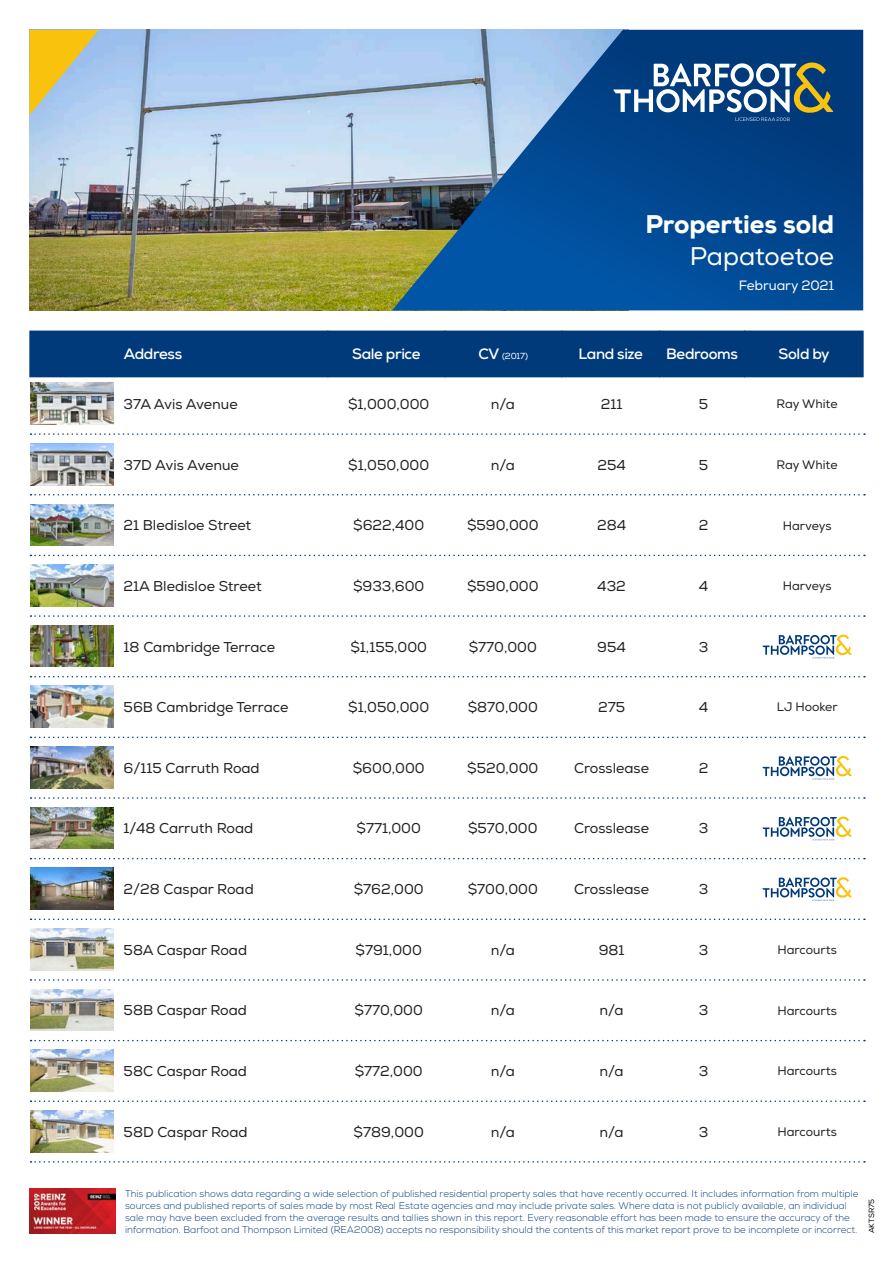
<style>
.page{position:relative;width:893px;height:1263px;background:#fff}
.page>*{position:absolute;margin:0;border:0;box-sizing:border-box;transform-origin:0 0}
.t1{font:800 25.5px "Nexa";color:#fff}
.t2{font:25.5px "Nexa";letter-spacing:-.015em;color:#fff}
.t3{font:700 15px "Nexa";letter-spacing:-.025em;color:#fff}
.t4{font:14.25px "Nexa";color:#231f20}
.t5{font:13.5px "Nexa";letter-spacing:-.01em;color:#fff}
.t6{font:12.3px "Nexa";color:#231f20}
.t7{font:300 9.75px/12px "Nexa";color:#013a7b}
.t8{font:8.7px "Nexa";color:#fff}
.t9{font:7.5px "Nexa";color:#000}
.s1{font-weight:700;font-size:15px}
</style>
<div class="page">
<img style="left:29px;top:30px;width:363px;height:280px">
<svg style="left:29px;top:30px;width:70px;height:85px;background:#cec37e"></svg>
<svg style="left:392px;top:30px;width:471px;height:280px;background:#2c669f"></svg>
<svg style="left:613px;top:63px;width:220px;height:58px"></svg>
<div style="left:29px;top:331px;width:835px;height:46px;background:#013a7b"></div>
<hr style="left:328px;top:331px;width:1px;height:46px;background:#013a7b">
<hr style="left:445px;top:331px;width:1px;height:46px;background:#013a7b">
<hr style="left:561px;top:331px;width:1px;height:46px;background:#013a7b">
<hr style="left:659px;top:331px;width:1px;height:46px;background:#013a7b">
<hr style="left:744px;top:331px;width:1px;height:46px;background:#013a7b">
<img style="left:30px;top:1188px;width:85px;height:45px">
<svg style="left:31px;top:433px;width:834px;height:2px"></svg>
<img style="left:31px;top:383px;width:82px;height:41px">
<svg style="left:31px;top:494px;width:834px;height:1px"></svg>
<img style="left:31px;top:443px;width:82px;height:42px">
<svg style="left:31px;top:555px;width:834px;height:1px"></svg>
<img style="left:31px;top:504px;width:82px;height:42px">
<svg style="left:31px;top:615px;width:834px;height:2px"></svg>
<img style="left:31px;top:565px;width:82px;height:41px">
<svg style="left:762px;top:635px;width:90px;height:23px"></svg>
<svg style="left:31px;top:676px;width:834px;height:1px"></svg>
<img style="left:31px;top:625px;width:82px;height:42px">
<svg style="left:31px;top:737px;width:834px;height:1px"></svg>
<img style="left:31px;top:686px;width:82px;height:42px">
<svg style="left:762px;top:756px;width:90px;height:24px"></svg>
<svg style="left:31px;top:797px;width:834px;height:2px"></svg>
<img style="left:31px;top:747px;width:82px;height:41px">
<svg style="left:762px;top:816px;width:90px;height:24px"></svg>
<svg style="left:31px;top:858px;width:834px;height:1px"></svg>
<img style="left:31px;top:807px;width:82px;height:42px">
<svg style="left:762px;top:877px;width:90px;height:24px"></svg>
<svg style="left:31px;top:918px;width:834px;height:2px"></svg>
<img style="left:31px;top:868px;width:82px;height:41px">
<svg style="left:31px;top:979px;width:834px;height:2px"></svg>
<img style="left:31px;top:928px;width:82px;height:42px">
<svg style="left:31px;top:1040px;width:834px;height:1px"></svg>
<img style="left:31px;top:989px;width:82px;height:42px">
<svg style="left:31px;top:1100px;width:834px;height:2px"></svg>
<img style="left:31px;top:1050px;width:82px;height:41px">
<svg style="left:31px;top:1161px;width:834px;height:1px"></svg>
<img style="left:31px;top:1110px;width:82px;height:42px">
<h1 class="t1" style="left:645px;top:208px;width:190px">Properties sold</h1>
<h1 class="t2" style="left:690px;top:241px;width:146px">Papatoetoe</h1>
<h3 class="t5" style="left:739px;top:277px;width:97px">February 2021</h3>
<h2 class="t3" style="left:124px;top:344px;width:60px">Address</h2>
<h2 class="t3" style="left:352px;top:344px;width:70px">Sale price</h2>
<p class="t8" style="left:478px;top:350px;width:51px"><span class="s1">CV</span> (2017)</p>
<h2 class="t3" style="left:578px;top:344px;width:66px">Land size</h2>
<h2 class="t3" style="left:666px;top:344px;width:73px">Bedrooms</h2>
<h2 class="t3" style="left:779px;top:344px;width:53px">Sold by</h2>
<p class="t4" style="left:124px;top:395px;width:116px">37A Avis Avenue</p>
<p class="t4" style="left:348px;top:395px;width:83px">$1,000,000</p>
<p class="t4" style="left:491px;top:395px;width:26px">n/a</p>
<p class="t4" style="left:601px;top:395px;width:23px">211</p>
<p class="t4" style="left:699px;top:395px;width:11px">5</p>
<p class="t6" style="left:776px;top:397px;width:63px">Ray White</p>
<p class="t4" style="left:124px;top:456px;width:117px">37D Avis Avenue</p>
<p class="t4" style="left:348px;top:456px;width:82px">$1,050,000</p>
<p class="t4" style="left:491px;top:456px;width:26px">n/a</p>
<p class="t4" style="left:597px;top:456px;width:30px">254</p>
<p class="t4" style="left:699px;top:456px;width:11px">5</p>
<p class="t6" style="left:776px;top:457px;width:63px">Ray White</p>
<p class="t4" style="left:124px;top:517px;width:129px">21 Bledisloe Street</p>
<p class="t4" style="left:353px;top:517px;width:73px">$622,400</p>
<p class="t4" style="left:467px;top:517px;width:73px">$590,000</p>
<p class="t4" style="left:597px;top:517px;width:31px">284</p>
<p class="t4" style="left:699px;top:517px;width:11px">2</p>
<p class="t6" style="left:783px;top:518px;width:50px">Harveys</p>
<p class="t4" style="left:124px;top:577px;width:140px">21A Bledisloe Street</p>
<p class="t4" style="left:353px;top:577px;width:73px">$933,600</p>
<p class="t4" style="left:467px;top:577px;width:73px">$590,000</p>
<p class="t4" style="left:597px;top:577px;width:30px">432</p>
<p class="t4" style="left:699px;top:577px;width:11px">4</p>
<p class="t6" style="left:783px;top:579px;width:50px">Harveys</p>
<p class="t4" style="left:124px;top:638px;width:153px">18 Cambridge Terrace</p>
<p class="t4" style="left:350px;top:638px;width:78px">$1,155,000</p>
<p class="t4" style="left:469px;top:638px;width:70px">$770,000</p>
<p class="t4" style="left:597px;top:638px;width:30px">954</p>
<p class="t4" style="left:699px;top:638px;width:11px">3</p>
<p class="t4" style="left:124px;top:699px;width:166px">56B Cambridge Terrace</p>
<p class="t4" style="left:348px;top:699px;width:82px">$1,050,000</p>
<p class="t4" style="left:468px;top:699px;width:72px">$870,000</p>
<p class="t4" style="left:598px;top:699px;width:29px">275</p>
<p class="t4" style="left:699px;top:699px;width:11px">4</p>
<p class="t6" style="left:777px;top:700px;width:62px">LJ Hooker</p>
<p class="t4" style="left:124px;top:759px;width:138px">6/115 Carruth Road</p>
<p class="t4" style="left:353px;top:759px;width:73px">$600,000</p>
<p class="t4" style="left:467px;top:759px;width:73px">$520,000</p>
<p class="t4" style="left:574px;top:759px;width:77px">Crosslease</p>
<p class="t4" style="left:699px;top:759px;width:11px">2</p>
<p class="t4" style="left:124px;top:820px;width:131px">1/48 Carruth Road</p>
<p class="t4" style="left:356px;top:820px;width:66px">$771,000</p>
<p class="t4" style="left:468px;top:820px;width:71px">$570,000</p>
<p class="t4" style="left:574px;top:820px;width:77px">Crosslease</p>
<p class="t4" style="left:699px;top:820px;width:11px">3</p>
<p class="t4" style="left:124px;top:881px;width:132px">2/28 Caspar Road</p>
<p class="t4" style="left:354px;top:881px;width:71px">$762,000</p>
<p class="t4" style="left:468px;top:881px;width:72px">$700,000</p>
<p class="t4" style="left:574px;top:881px;width:77px">Crosslease</p>
<p class="t4" style="left:699px;top:881px;width:11px">3</p>
<p class="t4" style="left:124px;top:941px;width:125px">58A Caspar Road</p>
<p class="t4" style="left:356px;top:941px;width:68px">$791,000</p>
<p class="t4" style="left:491px;top:941px;width:26px">n/a</p>
<p class="t4" style="left:599px;top:941px;width:27px">981</p>
<p class="t4" style="left:699px;top:941px;width:11px">3</p>
<p class="t6" style="left:777px;top:942px;width:61px">Harcourts</p>
<p class="t4" style="left:124px;top:1002px;width:125px">58B Caspar Road</p>
<p class="t4" style="left:355px;top:1002px;width:70px">$770,000</p>
<p class="t4" style="left:491px;top:1002px;width:26px">n/a</p>
<p class="t4" style="left:599px;top:1002px;width:26px">n/a</p>
<p class="t4" style="left:699px;top:1002px;width:11px">3</p>
<p class="t6" style="left:777px;top:1003px;width:61px">Harcourts</p>
<p class="t4" style="left:124px;top:1062px;width:125px">58C Caspar Road</p>
<p class="t4" style="left:355px;top:1062px;width:70px">$772,000</p>
<p class="t4" style="left:491px;top:1062px;width:26px">n/a</p>
<p class="t4" style="left:599px;top:1062px;width:26px">n/a</p>
<p class="t4" style="left:699px;top:1062px;width:11px">3</p>
<p class="t6" style="left:777px;top:1064px;width:61px">Harcourts</p>
<p class="t4" style="left:124px;top:1123px;width:125px">58D Caspar Road</p>
<p class="t4" style="left:354px;top:1123px;width:72px">$789,000</p>
<p class="t4" style="left:491px;top:1123px;width:26px">n/a</p>
<p class="t4" style="left:599px;top:1123px;width:26px">n/a</p>
<p class="t4" style="left:699px;top:1123px;width:11px">3</p>
<p class="t6" style="left:777px;top:1124px;width:61px">Harcourts</p>
<p class="t7" style="left:125px;top:1188px;width:735px">This publication shows data regarding a wide selection of published residential property sales that have recently occurred. It includes information from multiple sources and published reports of sales made by most Real Estate agencies and may include private sales. Where data is not publicly available, an individual sale may have been excluded from the average results and tallies shown in this report. Every reasonable effort has been made to ensure the accuracy of the information. Barfoot and Thompson Limited (REA2008) accepts no responsibility should the contents of this market report prove to be incomplete or incorrect.</p>
<p class="t9" style="left:867px;top:1233px;width:36px;rotate:-90deg">AKTSR75</p>
</div>
